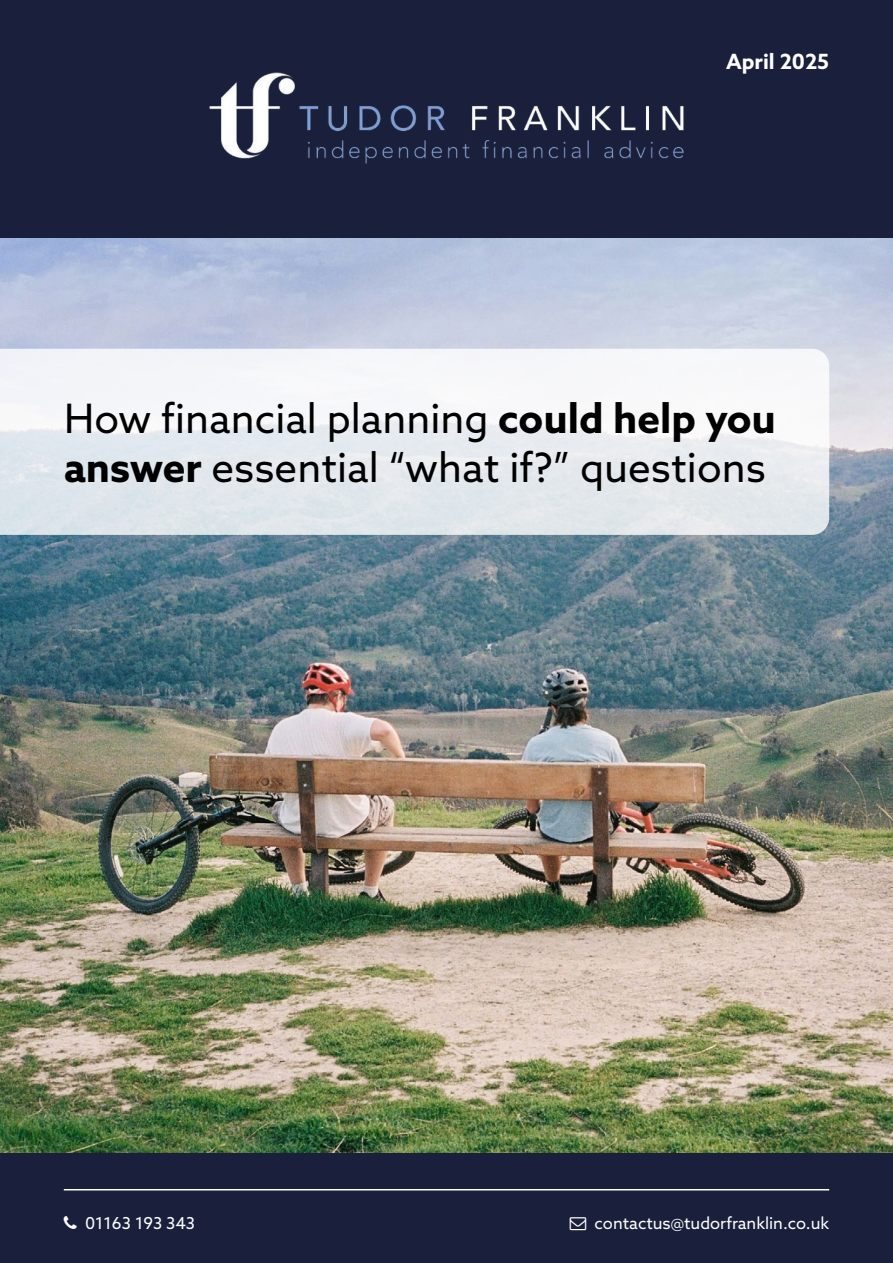
<style>
.page{position:relative;width:893px;height:1263px;background:#fff}
.page>*{position:absolute;margin:0;border:0;box-sizing:border-box;transform-origin:0 0}
.t1{font:40.5px/48.6px "Azo Sans";color:#000}
.t2{font:700 21px "Azo Sans";color:#fff}
.t3{font:16.5px "Azo Sans";color:#fff}
.s1{font-weight:700}
</style>
<div class="page">
<div style="left:0;top:0;width:893px;height:234px;background:#1a203c"></div>
<img style="left:0;top:238px;width:893px;height:915px">
<svg style="left:0;top:349px;width:829px;height:186px"></svg>
<div style="left:0;top:232px;width:893px;height:6px;background:#1a203c"></div>
<img style="left:209px;top:72px;width:475px;height:92px">
<div style="left:0;top:1153px;width:893px;height:110px;background:#1a203c"></div>
<hr style="left:64px;top:1189px;width:765px;height:1px;background:#fff">
<p class="t2" style="left:726px;top:48px;width:105px">April 2025</p>
<p class="t1" style="left:64px;top:394px;width:713px">How financial planning <span class="s1">could help you answer</span> essential “what if?” questions</p>
<p class="t3" style="left:85px;top:1212px;width:112px">01163 193 343</p>
<p class="t3" style="left:595px;top:1212px;width:236px">contactus@tudorfranklin.co.uk</p>
</div>
